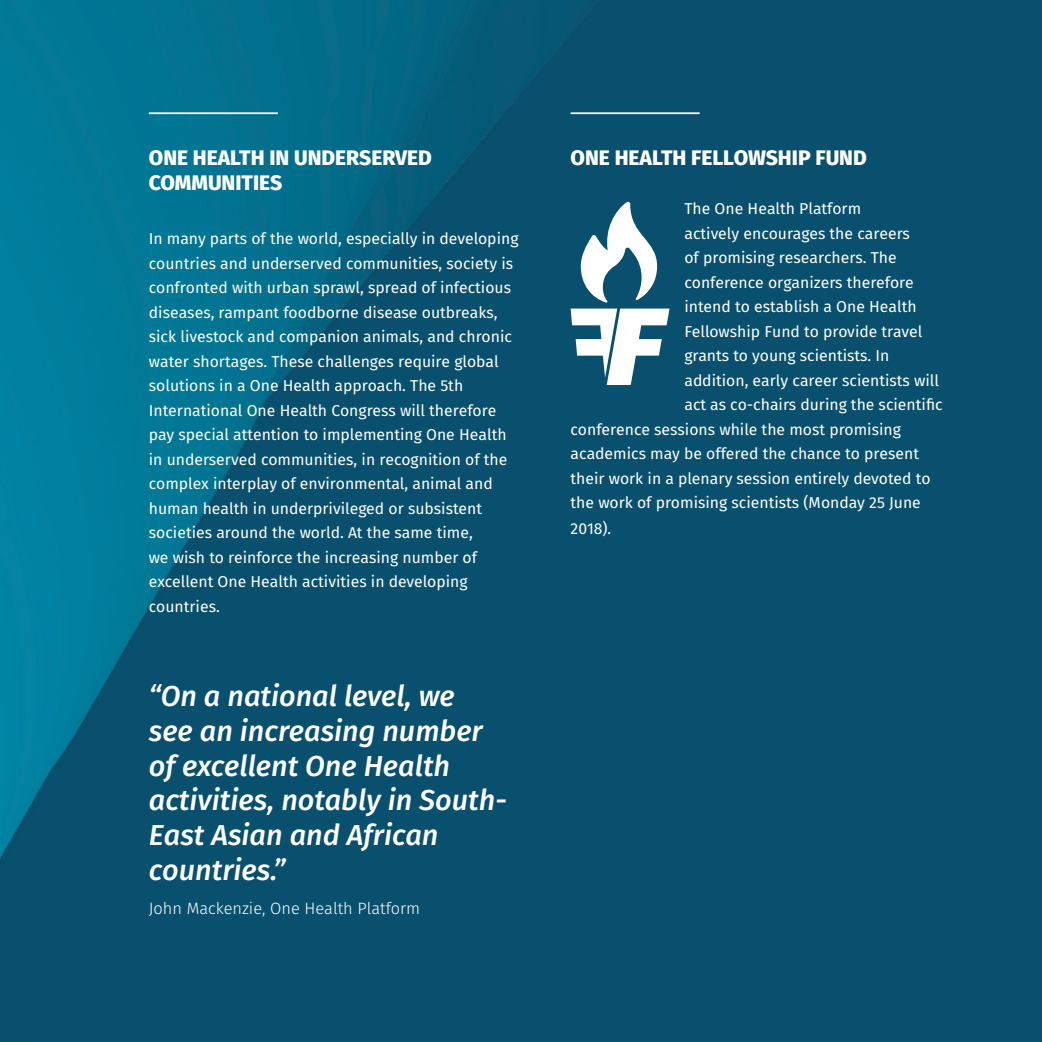
<style>
.page{position:relative;width:1042px;height:1042px;background:#fff}
.page>*{position:absolute;margin:0;border:0;box-sizing:border-box;transform-origin:0 0}
.t1{font:italic 500 28.88px/34.6px "Fira Sans";color:#fff}
.t2{font:800 21px/25.2px "Fira Sans";color:#fff}
.t3{font:300 16.45px "Fira Sans";color:#fff}
.t4{font:15.75px/24.5px "Fira Sans";color:#fff}
</style>
<div class="page">
<img style="left:0;top:0;width:1042px;height:1042px">
<hr style="left:149px;top:112px;width:129px;height:2px;background:#fff">
<hr style="left:570px;top:112px;width:129px;height:2px;background:#fff">
<svg style="left:570px;top:202px;width:99px;height:183px"></svg>
<h2 class="t2" style="left:149px;top:145px;width:285px">ONE HEALTH IN UNDERSERVED<br>COMMUNITIES</h2>
<p class="t4" style="left:149px;top:226px;width:371px">In many parts of the world, especially in developing countries and underserved communities, society is confronted with urban sprawl, spread of infectious diseases, rampant foodborne disease outbreaks, sick livestock and companion animals, and chronic water shortages. These challenges require global solutions in a One Health approach. The 5th International One Health Congress will therefore pay special attention to implementing One Health in underserved communities, in recognition of the complex interplay of environmental, animal and human health in underprivileged or subsistent societies around the world. At the same time,<br>we wish to reinforce the increasing number of excellent One Health activities in developing countries.</p>
<h1 class="t1" style="left:149px;top:679px;width:359px">“On a national level, we<br>see an increasing number of excellent One Health activities, notably in South-<br>East Asian and African countries.”</h1>
<p class="t3" style="left:149px;top:896px;width:273px">John Mackenzie, One Health Platform</p>
<h2 class="t2" style="left:570px;top:145px;width:298px">ONE HEALTH FELLOWSHIP FUND</h2>
<p class="t4" style="left:684px;top:197px;width:178px">The One Health Platform</p>
<p class="t4" style="left:684px;top:221px;width:227px">actively encourages the careers</p>
<p class="t4" style="left:684px;top:246px;width:214px">of promising researchers. The</p>
<p class="t4" style="left:684px;top:270px;width:231px">conference organizers therefore</p>
<p class="t4" style="left:684px;top:295px;width:234px">intend to establish a One Health</p>
<p class="t4" style="left:684px;top:319px;width:239px">Fellowship Fund to provide travel</p>
<p class="t4" style="left:684px;top:344px;width:206px">grants to young scientists. In</p>
<p class="t4" style="left:684px;top:368px;width:256px">addition, early career scientists will</p>
<p class="t4" style="left:684px;top:393px;width:260px">act as co-chairs during the scientific</p>
<p class="t4" style="left:570px;top:417px;width:332px">conference sessions while the most promising</p>
<p class="t4" style="left:570px;top:442px;width:350px">academics may be offered the chance to present</p>
<p class="t4" style="left:570px;top:466px;width:361px">their work in a plenary session entirely devoted to</p>
<p class="t4" style="left:570px;top:491px;width:352px">the work of promising scientists (Monday 25 June</p>
<p class="t4" style="left:570px;top:516px;width:42px">2018).</p>
</div>
